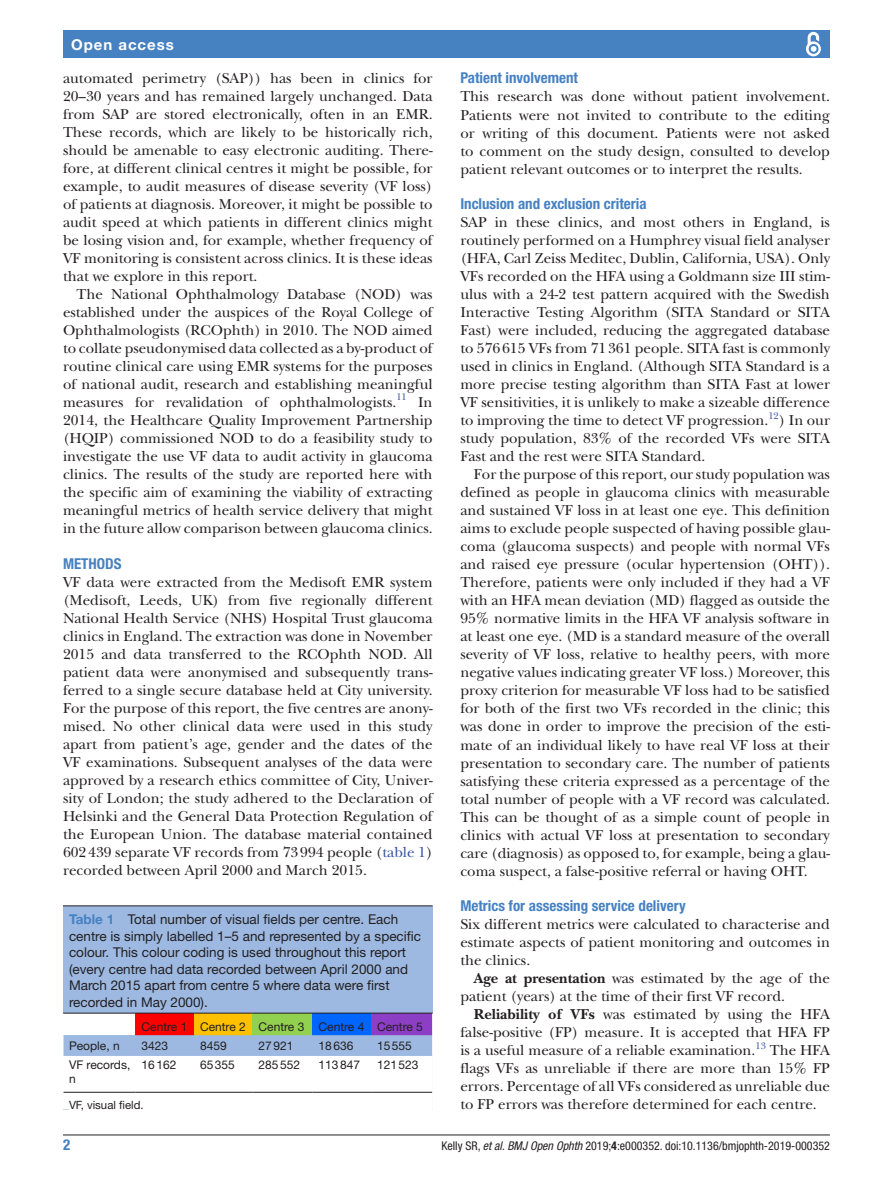
<style>
.page{position:relative;width:893px;height:1191px;background:#fff}
.page>*{position:absolute;margin:0;border:0;box-sizing:border-box;transform-origin:0 0}
.t1{font:15px/18px "New Baskerville";color:#231f20;text-align:justify}
.t2{font:700 condensed 15px "Helvetica Neue LT Std";color:#4681c2}
.t3{font:700 15px "Helvetica Neue LT Std";letter-spacing:.065em;color:#fff}
.t4{font:13.5px/16.5px "Helvetica Neue LT Std";color:#231f20}
.t5{font:12px/14.4px "Helvetica Neue LT Std";color:#231f20}
.t6{font:condensed 12px "Helvetica Neue LT Std";color:#231f20}
.t7{font:11.4px "Helvetica Neue LT Std";color:#231f20}
.t8{font:9.9px "New Baskerville";color:#3853a3}
.s1{color:#3853a3}
.s2{font-weight:700;color:#4681c2}
.s3{font-weight:700}
.s4{font-style:italic}
</style>
<div class="page">
<hr style="left:63px;top:1134px;width:767px;height:1px;background:#231f20">
<div style="left:63px;top:31px;width:767px;height:27px;background:#4681c2"></div>
<svg style="left:806px;top:31px;width:15px;height:26px"></svg>
<div style="left:63px;top:906px;width:370px;height:203px;background:#9db9e1"></div>
<hr style="left:63px;top:905px;width:370px;height:1px;background:#231f20">
<hr style="left:63px;top:1012px;width:73px;height:1px;background:#231f20">
<hr style="left:136px;top:1012px;width:58px;height:1px;background:#231f20">
<hr style="left:194px;top:1012px;width:59px;height:1px;background:#231f20">
<hr style="left:253px;top:1012px;width:60px;height:1px;background:#231f20">
<hr style="left:313px;top:1012px;width:58px;height:1px;background:#231f20">
<hr style="left:371px;top:1012px;width:62px;height:1px;background:#231f20">
<svg style="left:63px;top:1013px;width:370px;height:96px"></svg>
<hr style="left:69px;top:1108px;width:364px;height:2px;background:#fff">
<p class="t3" style="left:71px;top:35px;width:104px">Open access</p>
<p class="t1" style="left:63px;top:69px;width:371px">automated perimetry (SAP)) has been in clinics for 20–30 years and has remained largely unchanged. Data from SAP are stored electronically, often in an EMR.<br>These records, which are likely to be historically rich, should be amenable to easy electronic auditing. There&shy;fore, at different clinical centres it might be possible, for example, to audit measures of disease severity (VF loss) of patients at diagnosis. Moreover, it might be possible to audit speed at which patients in different clinics might be losing vision and, for example, whether frequency of VF monitoring is consistent across clinics. It is these ideas that we explore in this report.</p>
<p class="t1" style="left:63px;top:285px;width:371px;text-indent:14px">The National Ophthalmology Database (NOD) was established under the auspices of the Royal College of Ophthalmologists (RCOphth) in 2010. The NOD aimed to collate pseudonymised data collected as a by-product of routine clinical care using EMR systems for the purposes of national audit, research and establishing meaningful measures for revalidation of ophthalmologists.</p>
<p class="t8" style="left:396px;top:391px;width:12px">11</p>
<p class="t1" style="left:63px;top:393px;width:371px;text-indent:355px">In 2014, the Healthcare Quality Improvement Partnership (HQIP) commissioned NOD to do a feasibility study to investigate the use VF data to audit activity in glaucoma clinics. The results of the study are reported here with the specific aim of examining the viability of extracting meaningful metrics of health service delivery that might in the future allow comparison between glaucoma clinics.</p>
<p class="t2" style="left:63px;top:555px;width:60px">Methods</p>
<p class="t1" style="left:63px;top:573px;width:371px">VF data were extracted from the Medisoft EMR system (Medisoft, Leeds, UK) from five regionally different National Health Service (NHS) Hospital Trust glaucoma clinics in England. The extraction was done in November 2015 and data transferred to the RCOphth NOD. All patient data were anonymised and subsequently trans&shy;ferred to a single secure database held at City university.<br>For the purpose of this report, the five centres are anony&shy;mised. No other clinical data were used in this study apart from patient’s age, gender and the dates of the VF examinations. Subsequent analyses of the data were approved by a research ethics committee of City, Univer&shy;sity of London; the study adhered to the Declaration of Helsinki and the General Data Protection Regulation of the European Union. The database material contained 602439 separate VF records from 73994 people (<span class="s1">table 1</span>) recorded between April 2000 and March 2015.</p>
<p class="t4" style="left:69px;top:911px;width:354px"><span class="s2">Table 1</span> Total number of visual fields per centre. Each centre is simply labelled 1–5 and represented by a specific colour. This colour coding is used throughout this report (every centre had data recorded between April 2000 and March 2015 apart from centre 5 where data were first recorded in May 2000).</p>
<p class="t5" style="left:142px;top:1019px;width:283px">Centre 1 Centre 2 Centre 3 Centre 4 Centre 5</p>
<p class="t5" style="left:69px;top:1038px;width:52px">People, n</p>
<p class="t5" style="left:142px;top:1038px;width:28px">3423</p>
<p class="t5" style="left:200px;top:1038px;width:28px">8459</p>
<p class="t5" style="left:259px;top:1038px;width:36px">27921</p>
<p class="t5" style="left:319px;top:1038px;width:36px">18636</p>
<p class="t5" style="left:377px;top:1038px;width:36px">15555</p>
<p class="t5" style="left:69px;top:1057px;width:63px">VF records, n</p>
<p class="t5" style="left:142px;top:1057px;width:36px">16162</p>
<p class="t5" style="left:200px;top:1057px;width:36px">65355</p>
<p class="t5" style="left:259px;top:1057px;width:43px">285552</p>
<p class="t5" style="left:319px;top:1057px;width:43px">113847</p>
<p class="t5" style="left:377px;top:1057px;width:43px">121523</p>
<p class="t7" style="left:69px;top:1098px;width:76px">VF, visual field.</p>
<p class="t2" style="left:460px;top:69px;width:119px">Patient involvement</p>
<p class="t1" style="left:460px;top:88px;width:371px">This research was done without patient involvement.<br>Patients were not invited to contribute to the editing or writing of this document. Patients were not asked to comment on the study design, consulted to develop patient relevant outcomes or to interpret the results.</p>
<p class="t2" style="left:460px;top:195px;width:188px">Inclusion and exclusion criteria</p>
<p class="t1" style="left:460px;top:213px;width:371px">SAP in these clinics, and most others in England, is routinely performed on a Humphrey visual field analyser (HFA, Carl Zeiss Meditec, Dublin, California, USA). Only VFs recorded on the HFA using a Goldmann size III stim&shy;ulus with a 24-2 test pattern acquired with the Swedish Interactive Testing Algorithm (SITA Standard or SITA Fast) were included, reducing the aggregated database to 576615 VFs from 71361 people. SITA fast is commonly used in clinics in England. (Although SITA Standard is a more precise testing algorithm than SITA Fast at lower VF sensitivities, it is unlikely to make a sizeable difference to improving the time to detect VF progression.</p>
<p class="t8" style="left:768px;top:410px;width:12px">12</p>
<p class="t1" style="left:460px;top:411px;width:371px;text-indent:318px">) In our study population, 83% of the recorded VFs were SITA Fast and the rest were SITA Standard.</p>
<p class="t1" style="left:460px;top:465px;width:371px;text-indent:14px">For the purpose of this report, our study population was defined as people in glaucoma clinics with measurable and sustained VF loss in at least one eye. This definition aims to exclude people suspected of having possible glau&shy;coma (glaucoma suspects) and people with normal VFs and raised eye pressure (ocular hypertension (OHT)).<br>Therefore, patients were only included if they had a VF with an HFA mean deviation (MD) flagged as outside the 95% normative limits in the HFA VF analysis software in at least one eye. (MD is a standard measure of the overall severity of VF loss, relative to healthy peers, with more negative values indicating greater VF loss.) Moreover, this proxy criterion for measurable VF loss had to be satisfied for both of the first two VFs recorded in the clinic; this was done in order to improve the precision of the esti&shy;mate of an individual likely to have real VF loss at their presentation to secondary care. The number of patients satisfying these criteria expressed as a percentage of the total number of people with a VF record was calculated.<br>This can be thought of as a simple count of people in clinics with actual VF loss at presentation to secondary care (diagnosis) as opposed to, for example, being a glau&shy;coma suspect, a false-positive referral or having OHT.</p>
<p class="t2" style="left:460px;top:897px;width:227px">Metrics for assessing service delivery</p>
<p class="t1" style="left:460px;top:915px;width:371px">Six different metrics were calculated to characterise and estimate aspects of patient monitoring and outcomes in the clinics.</p>
<p class="t1" style="left:460px;top:969px;width:371px;text-indent:14px"><span class="s3">Age at presentation</span> was estimated by the age of the patient (years) at the time of their first VF record.</p>
<p class="t1" style="left:460px;top:1005px;width:371px;text-indent:14px"><span class="s3">Reliability of VFs</span> was estimated by using the HFA false-positive (FP) measure. It is accepted that HFA FP is a useful measure of a reliable examination.</p>
<p class="t8" style="left:755px;top:1039px;width:12px">13</p>
<p class="t1" style="left:460px;top:1041px;width:371px;text-indent:309px">The HFA flags VFs as unreliable if there are more than 15% FP errors. Percentage of all VFs considered as unreliable due to FP errors was therefore determined for each centre.</p>
<p class="t2" style="left:63px;top:1135px;width:9px">2</p>
<p class="t6" style="left:441px;top:1138px;width:390px">Kelly SR, <span class="s4">et al</span>. <span class="s4">BMJ Open Ophth</span> 2019;<span class="s3">4</span>:e000352. doi:10.1136/bmjophth-2019-000352</p>
</div>
